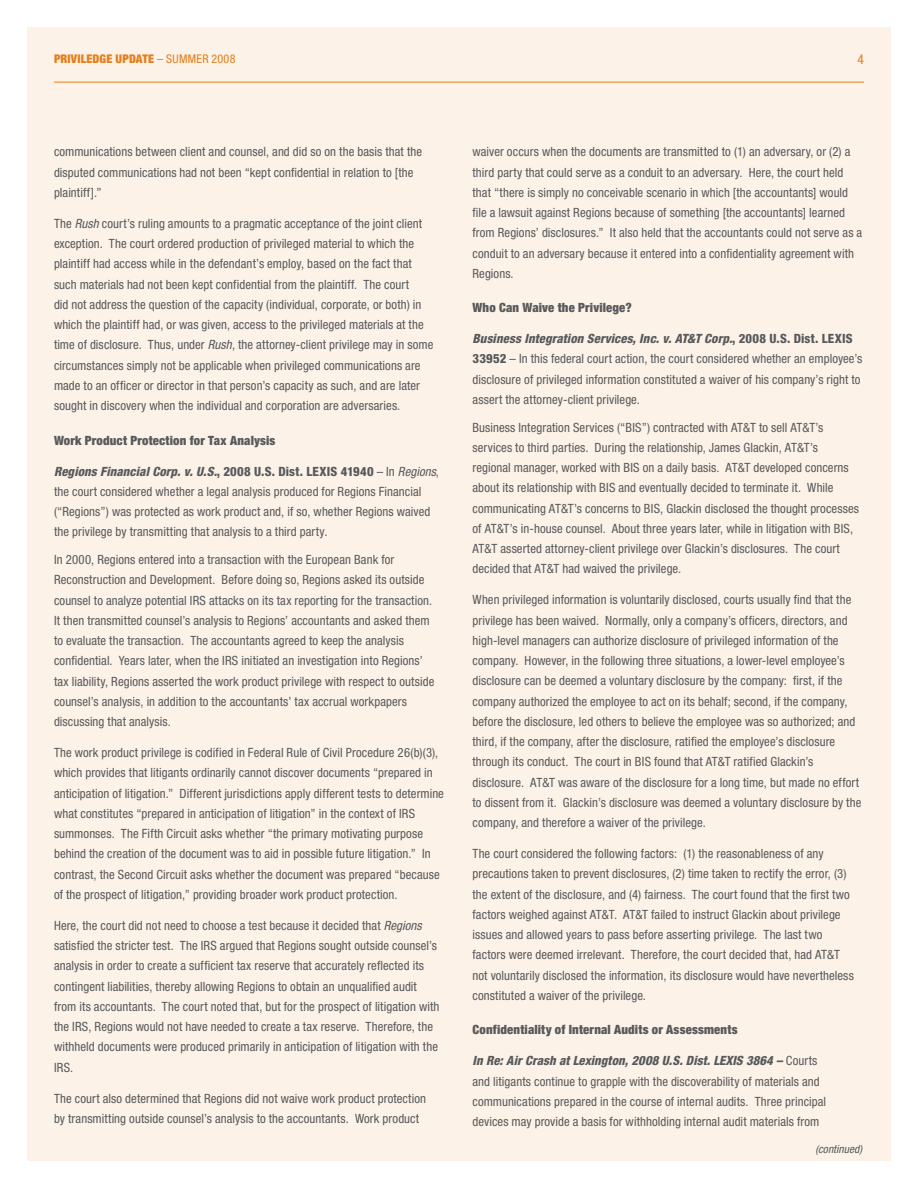
<style>
.page{position:relative;width:918px;height:1188px;background:#fff}
.page>*{position:absolute;margin:0;border:0;box-sizing:border-box;transform-origin:0 0}
.t1{font:condensed 13.5px "Helvetica Neue LT Std";color:#e37f1c}
.t2{font:condensed 12.75px/20.2px "Helvetica Neue LT Std";letter-spacing:.005em;color:#58595b}
.t3{font:900 condensed 12.75px "Helvetica Neue LT Std";letter-spacing:.015em;color:#58595b}
.t4{font:900 condensed 12px "Helvetica Neue LT Std";letter-spacing:.015em;color:#e37f1c}
.t5{font:italic condensed 11.25px "Helvetica Neue LT Std";letter-spacing:.005em;color:#58595b}
.s1{font-weight:400}
.s2{font-style:italic}
.s3{font-weight:800;font-style:italic}
.s4{font-weight:800}
</style>
<div class="page">
<div style="left:27px;top:27px;width:864px;height:1134px;background:#fcf2e8"></div>
<hr style="left:54px;top:82px;width:810px;height:1px;background:#e37f1c">
<p class="t4" style="left:54px;top:51px;width:183px">Priviledge update <span class="s1">– SUMMER 2008</span></p>
<p class="t1" style="left:858px;top:51px;width:8px">4</p>
<p class="t2" style="left:54px;top:142px;width:370px">communications between client and counsel, and did so on the basis that the disputed communications had not been “kept confidential in relation to [the plaintiff].”</p>
<p class="t2" style="left:54px;top:213px;width:381px">The <span class="s2">Rush</span> court’s ruling amounts to a pragmatic acceptance of the joint client exception. The court ordered production of privileged material to which the plaintiff had access while in the defendant’s employ, based on the fact that such materials had not been kept confidential from the plaintiff. The court<br>did not address the question of the capacity (individual, corporate, or both) in which the plaintiff had, or was given, access to the privileged materials at the time of disclosure. Thus, under <span class="s2">Rush</span>, the attorney-client privilege may in some circumstances simply not be applicable when privileged communications are made to an officer or director in that person’s capacity as such, and are later sought in discovery when the individual and corporation are adversaries.</p>
<p class="t3" style="left:54px;top:432px;width:223px">Work Product Protection for Tax Analysis</p>
<p class="t2" style="left:54px;top:461px;width:386px"><span class="s3">Regions Financial Corp. v. U.S.</span><span class="s4">, 2008 U.S. Dist. LEXIS 41940</span> – In <span class="s2">Regions</span>, the court considered whether a legal analysis produced for Regions Financial (“Regions”) was protected as work product and, if so, whether Regions waived the privilege by transmitting that analysis to a third party.</p>
<p class="t2" style="left:54px;top:549px;width:382px">In 2000, Regions entered into a transaction with the European Bank for Reconstruction and Development. Before doing so, Regions asked its outside counsel to analyze potential IRS attacks on its tax reporting for the transaction.<br>It then transmitted counsel’s analysis to Regions’ accountants and asked them to evaluate the transaction. The accountants agreed to keep the analysis confidential. Years later, when the IRS initiated an investigation into Regions’ tax liability, Regions asserted the work product privilege with respect to outside counsel’s analysis, in addition to the accountants’ tax accrual workpapers discussing that analysis.</p>
<p class="t2" style="left:54px;top:742px;width:391px">The work product privilege is codified in Federal Rule of Civil Procedure 26(b)(3), which provides that litigants ordinarily cannot discover documents “prepared in anticipation of litigation.” Different jurisdictions apply different tests to determine what constitutes “prepared in anticipation of litigation” in the context of IRS summonses. The Fifth Circuit asks whether “the primary motivating purpose behind the creation of the document was to aid in possible future litigation.” In contrast, the Second Circuit asks whether the document was prepared “because of the prospect of litigation,” providing broader work product protection.</p>
<p class="t2" style="left:54px;top:915px;width:387px">Here, the court did not need to choose a test because it decided that <span class="s2">Regions </span>satisfied the stricter test. The IRS argued that Regions sought outside counsel’s analysis in order to create a sufficient tax reserve that accurately reflected its contingent liabilities, thereby allowing Regions to obtain an unqualified audit from its accountants. The court noted that, but for the prospect of litigation with the IRS, Regions would not have needed to create a tax reserve. Therefore, the withheld documents were produced primarily in anticipation of litigation with the IRS.</p>
<p class="t2" style="left:54px;top:1088px;width:374px">The court also determined that Regions did not waive work product protection by transmitting outside counsel’s analysis to the accountants. Work product</p>
<p class="t2" style="left:473px;top:142px;width:391px">waiver occurs when the documents are transmitted to (1) an adversary, or (2) a third party that could serve as a conduit to an adversary. Here, the court held that “there is simply no conceivable scenario in which [the accountants] would file a lawsuit against Regions because of something [the accountants] learned from Regions’ disclosures.” It also held that the accountants could not serve as a conduit to an adversary because it entered into a confidentiality agreement with Regions.</p>
<p class="t3" style="left:473px;top:300px;width:161px">Who Can Waive the Privilege?</p>
<p class="t2" style="left:473px;top:328px;width:391px"><span class="s3">Business Integration Services, Inc. v. AT&amp;T Corp.</span><span class="s4">, 2008 U.S. Dist. LEXIS 33952</span> – In this federal court action, the court considered whether an employee’s disclosure of privileged information constituted a waiver of his company’s right to assert the attorney-client privilege.</p>
<p class="t2" style="left:473px;top:417px;width:388px">Business Integration Services (“BIS”) contracted with AT&amp;T to sell AT&amp;T’s services to third parties. During the relationship, James Glackin, AT&amp;T’s regional manager, worked with BIS on a daily basis. AT&amp;T developed concerns about its relationship with BIS and eventually decided to terminate it. While communicating AT&amp;T’s concerns to BIS, Glackin disclosed the thought processes of AT&amp;T’s in-house counsel. About three years later, while in litigation with BIS, AT&amp;T asserted attorney-client privilege over Glackin’s disclosures. The court decided that AT&amp;T had waived the privilege.</p>
<p class="t2" style="left:473px;top:590px;width:390px">When privileged information is voluntarily disclosed, courts usually find that the privilege has been waived. Normally, only a company’s officers, directors, and high-level managers can authorize disclosure of privileged information of the company. However, in the following three situations, a lower-level employee’s disclosure can be deemed a voluntary disclosure by the company: first, if the company authorized the employee to act on its behalf; second, if the company, before the disclosure, led others to believe the employee was so authorized; and third, if the company, after the disclosure, ratified the employee’s disclosure through its conduct. The court in BIS found that AT&amp;T ratified Glackin’s disclosure. AT&amp;T was aware of the disclosure for a long time, but made no effort to dissent from it. Glackin’s disclosure was deemed a voluntary disclosure by the company, and therefore a waiver of the privilege.</p>
<p class="t2" style="left:473px;top:844px;width:383px">The court considered the following factors: (1) the reasonableness of any precautions taken to prevent disclosures, (2) time taken to rectify the error, (3) the extent of the disclosure, and (4) fairness. The court found that the first two factors weighed against AT&amp;T. AT&amp;T failed to instruct Glackin about privilege issues and allowed years to pass before asserting privilege. The last two factors were deemed irrelevant. Therefore, the court decided that, had AT&amp;T not voluntarily disclosed the information, its disclosure would have nevertheless constituted a waiver of the privilege.</p>
<p class="t3" style="left:473px;top:1022px;width:267px">Confidentiality of Internal Audits or Assessments</p>
<p class="t2" style="left:473px;top:1051px;width:355px"><span class="s3">In Re: Air Crash at Lexington, 2008 U.S. Dist. LEXIS 3864 –</span> Courts and litigants continue to grapple with the discoverability of materials and communications prepared in the course of internal audits. Three principal devices may provide a basis for withholding internal audit materials from</p>
<p class="t5" style="left:815px;top:1142px;width:48px">(continued)</p>
</div>
